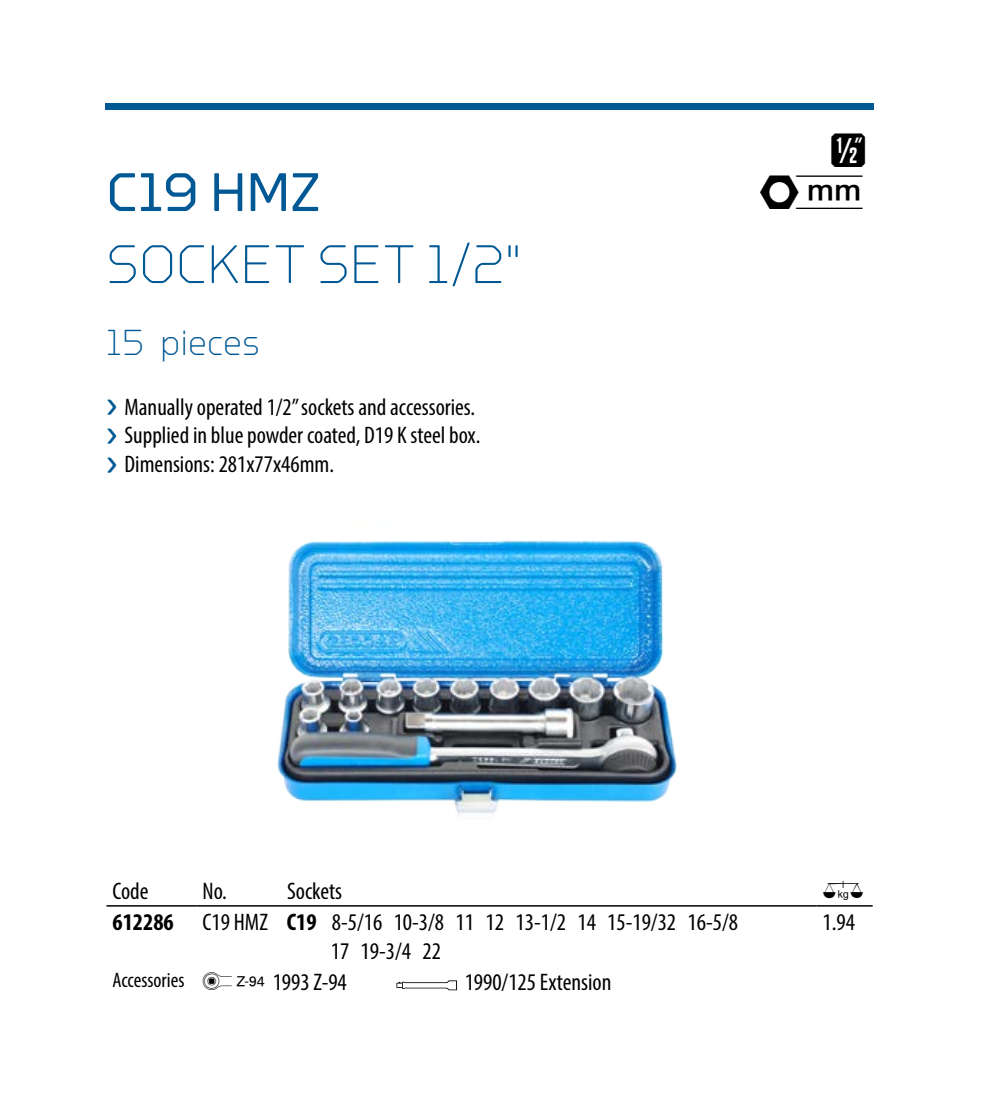
<style>
.page{position:relative;width:995px;height:1096px;background:#fff}
.page>*{position:absolute;margin:0;border:0;box-sizing:border-box;transform-origin:0 0}
.t1{font:300 54px "GEDORE Type";letter-spacing:.005em;color:#005894}
.t2{font:54px "GEDORE Type";color:#005894}
.t3{font:42px "Gedore";color:#000}
.t4{font:300 36px "GEDORE Type";letter-spacing:.01em;color:#005894}
.t5{font:condensed 24px/28.8px "Myriad Pro";color:#000}
.t6{font:24px "Gedore";color:#000}
.t7{font:condensed 21px "Myriad Pro";color:#000}
.s1{font-family:"GEDORE Type";font-stretch:normal;font-size:33.6px;color:#005894}
.s2{font-weight:700}
.s3{font-family:"Gedore Font 3";font-stretch:normal;font-size:24px}
.s4{font-size:24px}
</style>
<div class="page">
<img style="left:277px;top:540px;width:400px;height:279px">
<div style="left:105px;top:103px;width:768px;height:6px;background:#005894"></div>
<hr style="left:106px;top:905px;width:91px;height:1px;background:#000">
<hr style="left:197px;top:905px;width:619px;height:1px;background:#000">
<hr style="left:816px;top:905px;width:57px;height:1px;background:#000">
<svg style="left:396px;top:980px;width:61px;height:10px"></svg>
<h1 class="t2" style="left:106px;top:162px;width:215px">C19 HMZ</h1>
<h1 class="t1" style="left:107px;top:234px;width:416px">SOCKET SET 1/2"</h1>
<h3 class="t4" style="left:106px;top:322px;width:155px">15 pieces</h3>
<p class="t5" style="left:106px;top:392px;width:375px"><span class="s1">›</span> Manually operated 1/2” sockets and accessories. <span class="s1">›</span> Supplied in blue powder coated, D19 K steel box. <span class="s1">›</span> Dimensions: 281x77x46mm.</p>
<h2 class="t3" style="left:830px;top:128px;width:37px">d</h2>
<h2 class="t3" style="left:758px;top:170px;width:109px">!</h2>
<p class="t5" style="left:112px;top:876px;width:37px">Code</p>
<p class="t5" style="left:203px;top:876px;width:26px">No.</p>
<p class="t5" style="left:287px;top:876px;width:57px">Sockets</p>
<p class="t6" style="left:822px;top:877px;width:43px">0</p>
<p class="t5" style="left:331px;top:907px;width:409px;text-indent:-218px"><span class="s2">612286</span> C19 HMZ <span class="s2">C19</span> 8-5/16 10-3/8 11 12 13-1/2 14 15-19/32 16-5/8<br>17 19-3/4 22</p>
<p class="t5" style="left:822px;top:907px;width:34px">1.94</p>
<p class="t7" style="left:112px;top:967px;width:236px">Accessories <span class="s3">!</span> <span class="s4">1993 Z-94</span></p>
<p class="t5" style="left:465px;top:967px;width:148px">1990/125 Extension</p>
</div>
